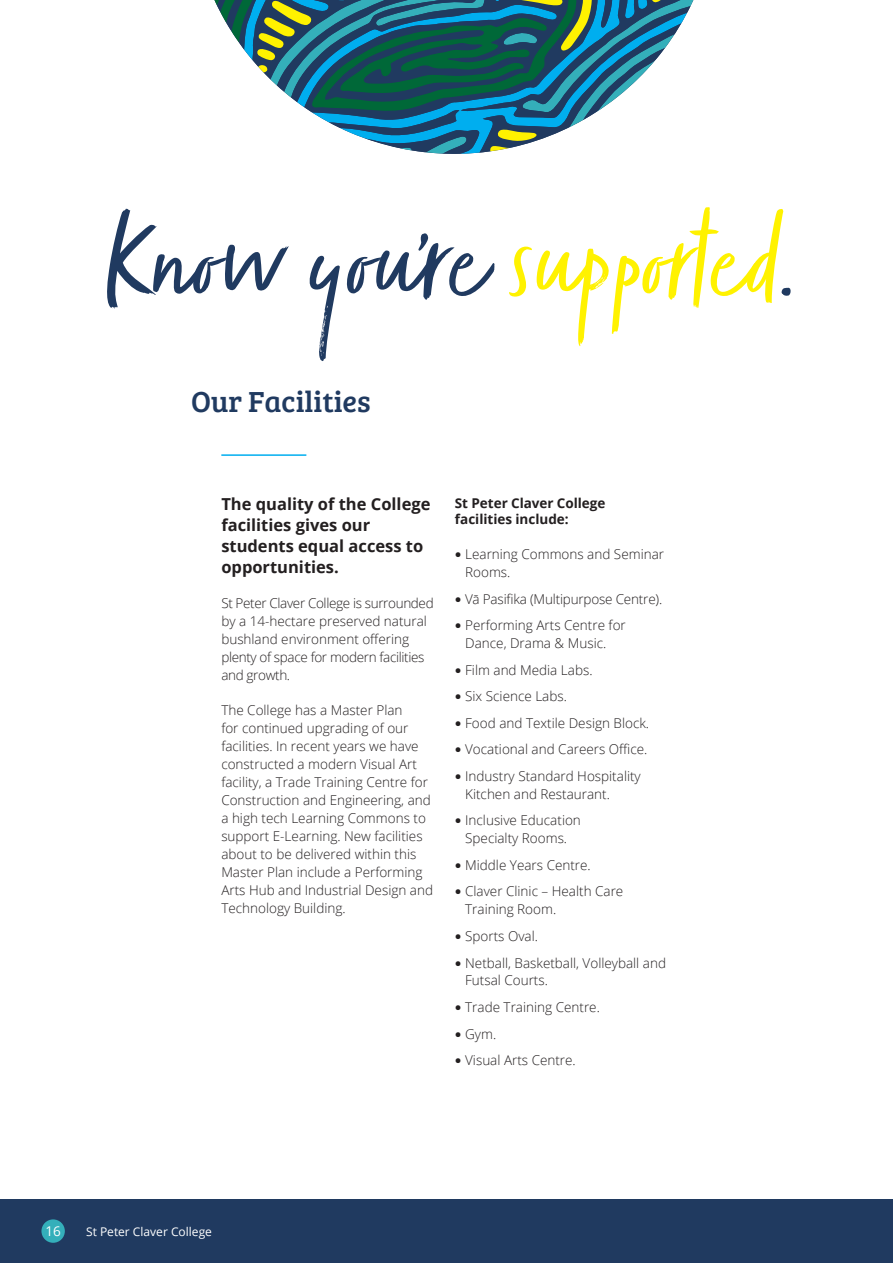
<style>
.page{position:relative;width:893px;height:1263px;background:#fff}
.page>*{position:absolute;margin:0;border:0;box-sizing:border-box;transform-origin:0 0}
.t1{font:130.5px "Zooja Light Pro";color:#203a60}
.t2{font:30px "Bree Serif";color:#203a60}
.t3{font:700 16.5px/21px "Open Sans";color:#231f20}
.t4{font:300 13.5px/18px "Open Sans";color:#231f20}
.t5{font:300 13.5px/18px "Open Sans";letter-spacing:-.025em;color:#231f20}
.t6{font:700 13.5px/16.5px "Open Sans";color:#231f20}
.t7{font:13.5px "Open Sans";color:#fff}
.t8{font:12px "Open Sans";color:#fff}
.s1{color:#fff200}
.s2{font-family:"Calibri";font-weight:700}
</style>
<div class="page">
<div style="left:0;top:1199px;width:893px;height:64px;background:#203a60"></div>
<div style="left:41px;top:1219px;width:24px;height:24px;background:#34afba;border-radius:50%"></div>
<hr style="left:221px;top:454px;width:85px;height:2px;background:#00aeef">
<svg style="left:214px;top:0;width:479px;height:154px"></svg>
<h1 class="t1" style="left:99px;top:188px;width:695px">Know you're <span class="s1">supported</span>.</h1>
<h2 class="t2" style="left:191px;top:379px;width:181px">Our Facilities</h2>
<p class="t3" style="left:221px;top:493px;width:211px">The quality of the College facilities gives our students equal access to opportunities.</p>
<p class="t5" style="left:221px;top:594px;width:214px">St Peter Claver College is surrounded by a 14-hectare preserved natural bushland environment offering plenty of space for modern facilities and growth.</p>
<p class="t4" style="left:221px;top:701px;width:213px">The College has a Master Plan<br>for continued upgrading of our facilities. In recent years we have constructed a modern Visual Art facility, a Trade Training Centre for<br>Construction and Engineering, and a high tech Learning Commons to support E-Learning. New facilities about to be delivered within this<br>Master Plan include a Performing<br>Arts Hub and Industrial Design and<br>Technology Building.</p>
<p class="t6" style="left:455px;top:494px;width:152px">St Peter Claver College facilities include:</p>
<p class="t4" style="left:465px;top:545px;width:200px;text-indent:-10px"><span class="s2">•</span> Learning Commons and Seminar<br>Rooms.</p>
<p class="t4" style="left:455px;top:590px;width:209px"><span class="s2">•</span> Vā Pasifika (Multipurpose Centre).</p>
<p class="t4" style="left:465px;top:616px;width:162px;text-indent:-10px"><span class="s2">•</span> Performing Arts Centre for<br>Dance, Drama &amp; Music.</p>
<p class="t4" style="left:455px;top:661px;width:139px"><span class="s2">•</span> Film and Media Labs.</p>
<p class="t4" style="left:455px;top:687px;width:114px"><span class="s2">•</span> Six Science Labs.</p>
<p class="t4" style="left:455px;top:714px;width:196px"><span class="s2">•</span> Food and Textile Design Block.</p>
<p class="t4" style="left:455px;top:740px;width:194px"><span class="s2">•</span> Vocational and Careers Office.</p>
<p class="t4" style="left:465px;top:767px;width:177px;text-indent:-10px"><span class="s2">•</span> Industry Standard Hospitality<br>Kitchen and Restaurant.</p>
<p class="t4" style="left:455px;top:811px;width:127px;text-align:center"><span class="s2">•</span> Inclusive Education<br>Specialty Rooms.</p>
<p class="t4" style="left:455px;top:856px;width:137px"><span class="s2">•</span> Middle Years Centre.</p>
<p class="t4" style="left:465px;top:882px;width:160px;text-indent:-10px"><span class="s2">•</span> Claver Clinic – Health Care<br>Training Room.</p>
<p class="t4" style="left:455px;top:927px;width:85px"><span class="s2">•</span> Sports Oval.</p>
<p class="t4" style="left:465px;top:953px;width:202px;text-indent:-10px"><span class="s2">•</span> Netball, Basketball, Volleyball and<br>Futsal Courts.</p>
<p class="t4" style="left:455px;top:998px;width:146px"><span class="s2">•</span> Trade Training Centre.</p>
<p class="t4" style="left:455px;top:1024px;width:43px"><span class="s2">•</span> Gym.</p>
<p class="t4" style="left:455px;top:1051px;width:122px"><span class="s2">•</span> Visual Arts Centre.</p>
<p class="t7" style="left:45px;top:1222px;width:17px">16</p>
<p class="t8" style="left:86px;top:1223px;width:127px">St Peter Claver College</p>
</div>
